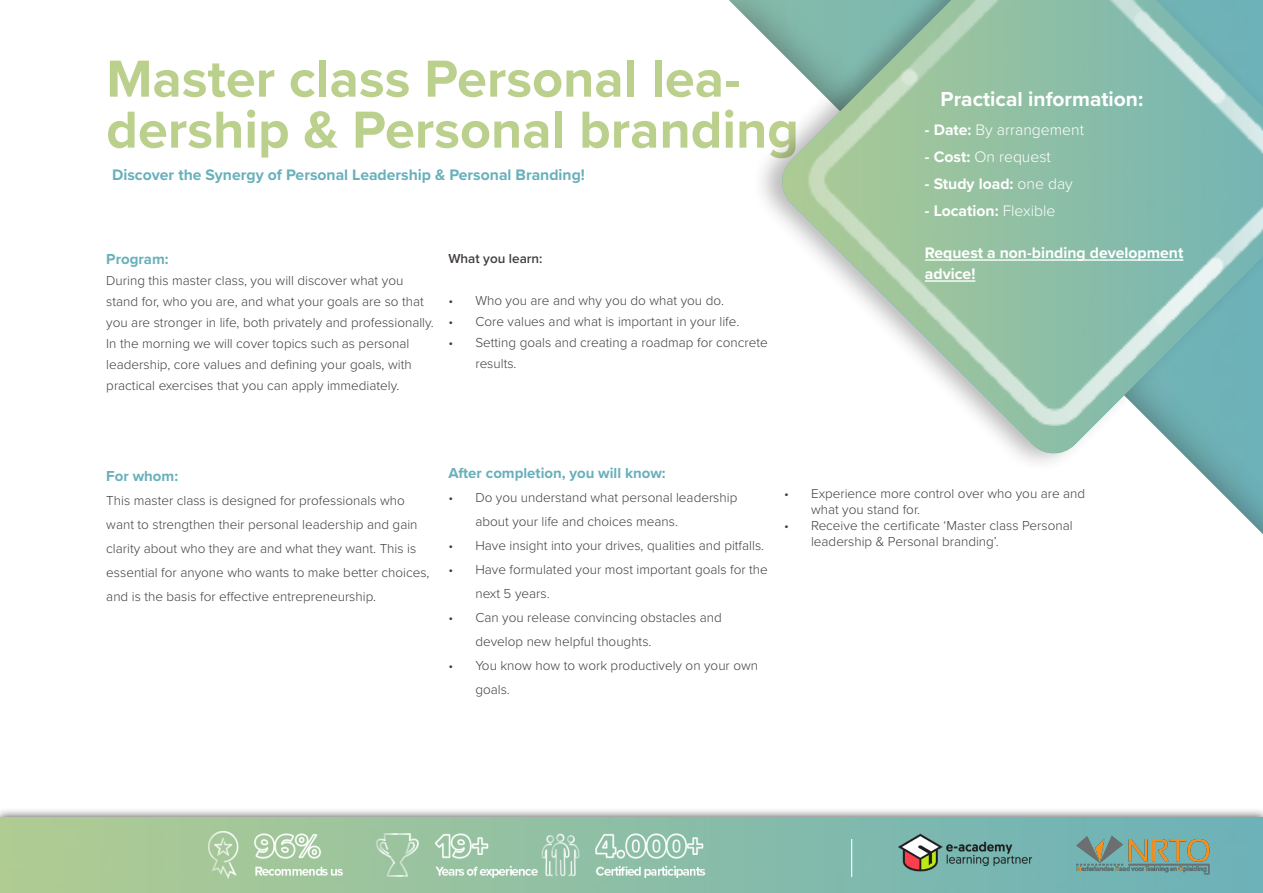
<style>
.page{position:relative;width:1263px;height:893px;background:#fff}
.page>*{position:absolute;margin:0;border:0;box-sizing:border-box;transform-origin:0 0}
.t1{font:700 54px/51px "Proxima Nova";color:#bbd08c}
.t2{font:700 21px "Proxima Nova";color:#fff}
.t3{font:700 15.75px/21px "Proxima Nova";color:#fff}
.t4{font:700 15.75px "Proxima Nova";color:#68b0bb}
.t5{font:300 15.75px "Proxima Nova";color:#fff}
.t6{font:700 15px "Proxima Nova";color:#68b0bb}
.t7{font:300 13.5px/24px "Proxima Nova";color:#433e40}
.t8{font:600 13.5px "Proxima Nova";color:#433e40}
.s1{font-weight:700}
.s2{font-weight:300}
</style>
<div class="page">
<div style="left:0;top:808px;width:1263px;height:85px;background:#231f20;opacity:.75"></div>
<img style="left:0;top:817px;width:1263px;height:76px">
<img style="left:1073px;top:831px;width:142px;height:48px">
<img style="left:898px;top:819px;width:135px;height:67px">
<hr style="left:851px;top:839px;width:1px;height:38px;background:#fff">
<img style="left:208px;top:832px;width:533px;height:46px">
<div style="left:751px;top:0;width:512px;height:472px;background:#231f20;opacity:.31"></div>
<img style="left:779px;top:0;width:484px;height:456px">
<img style="left:807px;top:0;width:456px;height:425px">
<hr style="left:925px;top:259px;width:258px;height:2px;background:#fff">
<hr style="left:925px;top:280px;width:50px;height:2px;background:#fff">
<p class="t1" style="left:106px;top:52px;width:694px">Master class Personal lea&shy;dership &amp; Personal branding</p>
<p class="t4" style="left:112px;top:163px;width:474px">Discover the Synergy of Personal Leadership &amp; Personal Branding!</p>
<p class="t6" style="left:106px;top:248px;width:64px">Program:</p>
<p class="t7" style="left:106px;top:269px;width:329px;line-height:21px">During this master class, you will discover what you stand for, who you are, and what your goals are so that you are stronger in life, both privately and professionally.<br>In the morning we will cover topics such as personal leadership, core values and defining your goals, with practical exercises that you can apply immediately.</p>
<p class="t8" style="left:448px;top:248px;width:96px">What you learn:</p>
<p class="t7" style="left:448px;top:288px;width:277px">• Who you are and why you do what you do.</p>
<p class="t7" style="left:448px;top:309px;width:292px">• Core values and what is important in your life.</p>
<p class="t7" style="left:475px;top:331px;width:294px;line-height:21px;text-indent:-27px">• Setting goals and creating a roadmap for concrete results.</p>
<p class="t2" style="left:941px;top:84px;width:204px">Practical information:</p>
<p class="t5" style="left:925px;top:118px;width:161px"><span class="s1">- Date:</span> By arrangement</p>
<p class="t5" style="left:925px;top:145px;width:128px"><span class="s1">- Cost:</span> On request</p>
<p class="t3" style="left:925px;top:173px;width:149px">- Study load: <span class="s2">one day</span></p>
<p class="t3" style="left:925px;top:200px;width:132px">- Location: <span class="s2">Flexible</span></p>
<p class="t3" style="left:925px;top:242px;width:260px">Request a non-binding development advice!</p>
<p class="t6" style="left:106px;top:464px;width:73px">For whom:</p>
<p class="t7" style="left:106px;top:487px;width:325px">This master class is designed for professionals who want to strengthen their personal leadership and gain clarity about who they are and what they want. This is essential for anyone who wants to make better choices, and is the basis for effective entrepreneurship.</p>
<p class="t6" style="left:448px;top:462px;width:219px">After completion, you will know:</p>
<p class="t7" style="left:475px;top:485px;width:263px;text-indent:-27px">• Do you understand what personal leadership about your life and choices means.</p>
<p class="t7" style="left:448px;top:533px;width:317px">• Have insight into your drives, qualities and pitfalls.</p>
<p class="t7" style="left:475px;top:557px;width:294px;text-indent:-27px">• Have formulated your most important goals for the next 5 years.</p>
<p class="t7" style="left:475px;top:605px;width:248px;text-indent:-27px">• Can you release convincing obstacles and develop new helpful thoughts.</p>
<p class="t7" style="left:475px;top:653px;width:284px;text-indent:-27px">• You know how to work productively on your own goals.</p>
<p class="t7" style="left:811px;top:484px;width:276px;line-height:16.2px;text-indent:-27px">• Experience more control over who you are and what you stand for.</p>
<p class="t7" style="left:811px;top:517px;width:263px;line-height:16.2px;text-indent:-27px">• Receive the certificate ‘Master class Personal leadership &amp; Personal branding’.</p>
</div>
